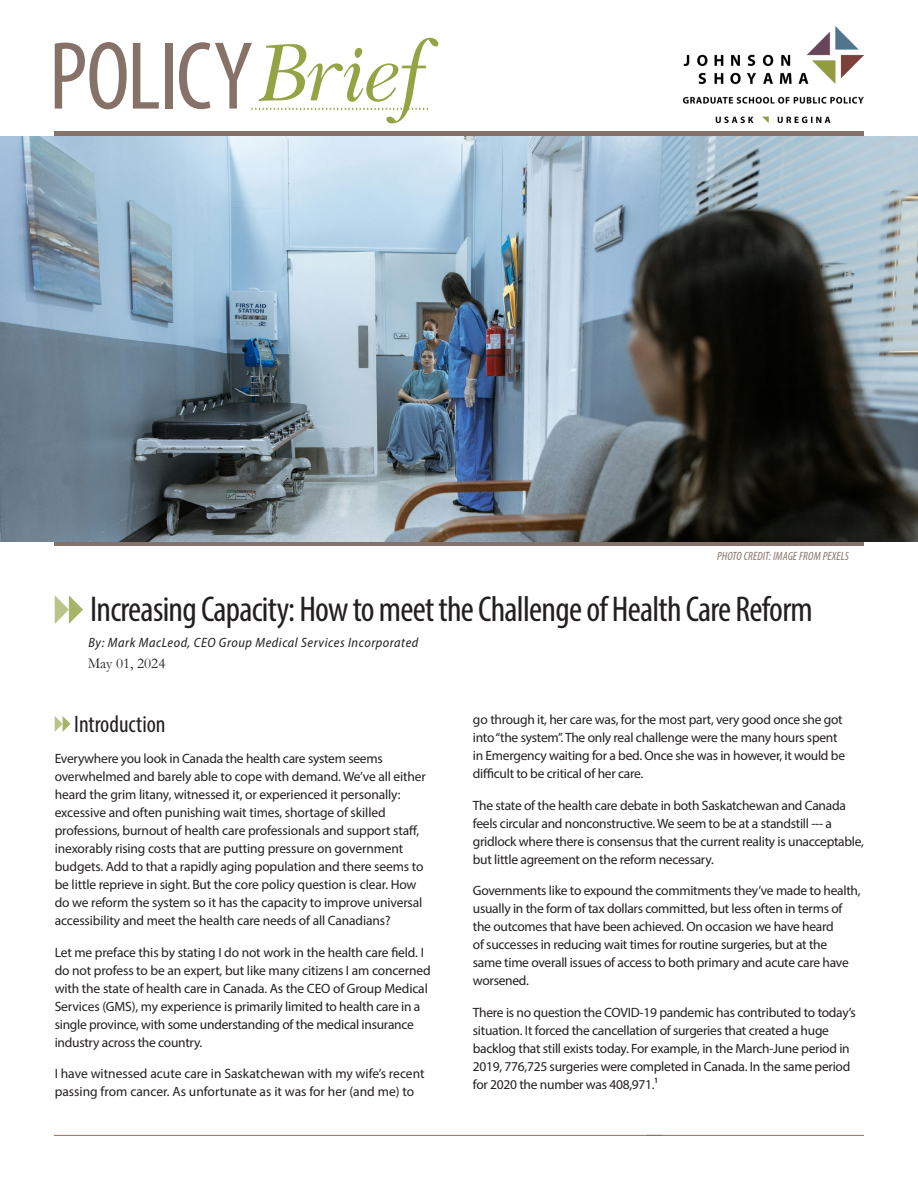
<style>
.page{position:relative;width:918px;height:1188px;background:#fff}
.page>*{position:absolute;margin:0;border:0;box-sizing:border-box;transform-origin:0 0}
.ARTICLE_TITLE{font:condensed 36px "Myriad Pro";letter-spacing:-.02em;color:#231f20}
.MAIN_TITLE{font:condensed 24px "Myriad Pro";color:#231f20}
.AUTHOR{font:15px "Garamond";color:#231f20}
.MAIN_TITLE-2{font:13.5px/18px "Myriad Pro";letter-spacing:-.02em;color:#231f20}
.MAIN_TITLE-3{font:13.5px/18px "Myriad Pro";color:#231f20}
.AUTHOR-2{font:italic semi-condensed 13.5px "Myriad Pro";letter-spacing:.04em;color:#231f20}
.t1{font:italic condensed 12px "Myriad Pro";letter-spacing:.01em;color:#877269}
</style>
<div class="page">
<hr style="left:54px;top:1135px;width:608px;height:1px;background:#877269">
<hr style="left:647px;top:1135px;width:217px;height:1px;background:#877269">
<img style="left:683px;top:26px;width:181px;height:96px">
<div style="left:54px;top:131px;width:810px;height:5px;background:#877269"></div>
<svg style="left:54px;top:541px;width:810px;height:4px;background:#7e706b"></svg>
<svg style="left:55px;top:42px;width:72px;height:67px"></svg>
<svg style="left:133px;top:43px;width:26px;height:66px"></svg>
<div style="left:165px;top:43px;width:8px;height:66px;background:#877269"></div>
<svg style="left:179px;top:38px;width:259px;height:85px"></svg>
<img style="left:0;top:136px;width:918px;height:405px">
<svg style="left:55px;top:716px;width:15px;height:16px"></svg>
<svg style="left:55px;top:595px;width:28px;height:29px"></svg>
<p class="t1" style="left:717px;top:549px;width:133px">PHOTO CREDIT: IMAGE FROM PEXELS</p>
<p class="ARTICLE_TITLE" style="left:90px;top:587px;width:724px">Increasing Capacity: How to meet the Challenge of Health Care Reform</p>
<p class="AUTHOR-2" style="left:88px;top:634px;width:331px">By: Mark MacLeod, CEO Group Medical Services Incorporated</p>
<p class="AUTHOR" style="left:88px;top:653px;width:79px">May 01, 2024</p>
<p class="MAIN_TITLE" style="left:74px;top:709px;width:93px">Introduction</p>
<p class="MAIN_TITLE-2" style="left:55px;top:750px;width:373px">Everywhere you look in Canada the health care system seems overwhelmed and barely able to cope with demand. We’ve all either heard the grim litany, witnessed it, or experienced it personally: excessive and often punishing wait times, shortage of skilled professions, burnout of health care professionals and support staff, inexorably rising costs that are putting pressure on government budgets. Add to that a rapidly aging population and there seems to be little reprieve in sight. But the core policy question is clear. How do we reform the system so it has the capacity to improve universal accessibility and meet the health care needs of all Canadians?</p>
<p class="MAIN_TITLE-2" style="left:55px;top:943px;width:378px">Let me preface this by stating I do not work in the health care field. I do not profess to be an expert, but like many citizens I am concerned with the state of health care in Canada. As the CEO of Group Medical Services (GMS), my experience is primarily limited to health care in a single province, with some understanding of the medical insurance industry across the country.</p>
<p class="MAIN_TITLE-3" style="left:55px;top:1065px;width:371px">I have witnessed acute care in Saskatchewan with my wife’s recent passing from cancer. As unfortunate as it was for her (and me) to</p>
<p class="MAIN_TITLE-2" style="left:473px;top:710px;width:374px">go through it, her care was, for the most part, very good once she got into “the system”. The only real challenge were the many hours spent in Emergency waiting for a bed. Once she was in however, it would be difficult to be critical of her care.</p>
<p class="MAIN_TITLE-2" style="left:473px;top:796px;width:393px">The state of the health care debate in both Saskatchewan and Canada feels circular and nonconstructive. We seem to be at a standstill --- a gridlock where there is consensus that the current reality is unacceptable, but little agreement on the reform necessary.</p>
<p class="MAIN_TITLE-2" style="left:473px;top:881px;width:389px">Governments like to expound the commitments they’ve made to health, usually in the form of tax dollars committed, but less often in terms of the outcomes that have been achieved. On occasion we have heard<br>of successes in reducing wait times for routine surgeries, but at the<br>same time overall issues of access to both primary and acute care have worsened.</p>
<p class="MAIN_TITLE-2" style="left:473px;top:1003px;width:384px">There is no question the COVID-19 pandemic has contributed to today’s situation. It forced the cancellation of surgeries that created a huge backlog that still exists today. For example, in the March-June period in 2019, 776,725 surgeries were completed in Canada. In the same period for 2020 the number was 408,971.1</p>
</div>
